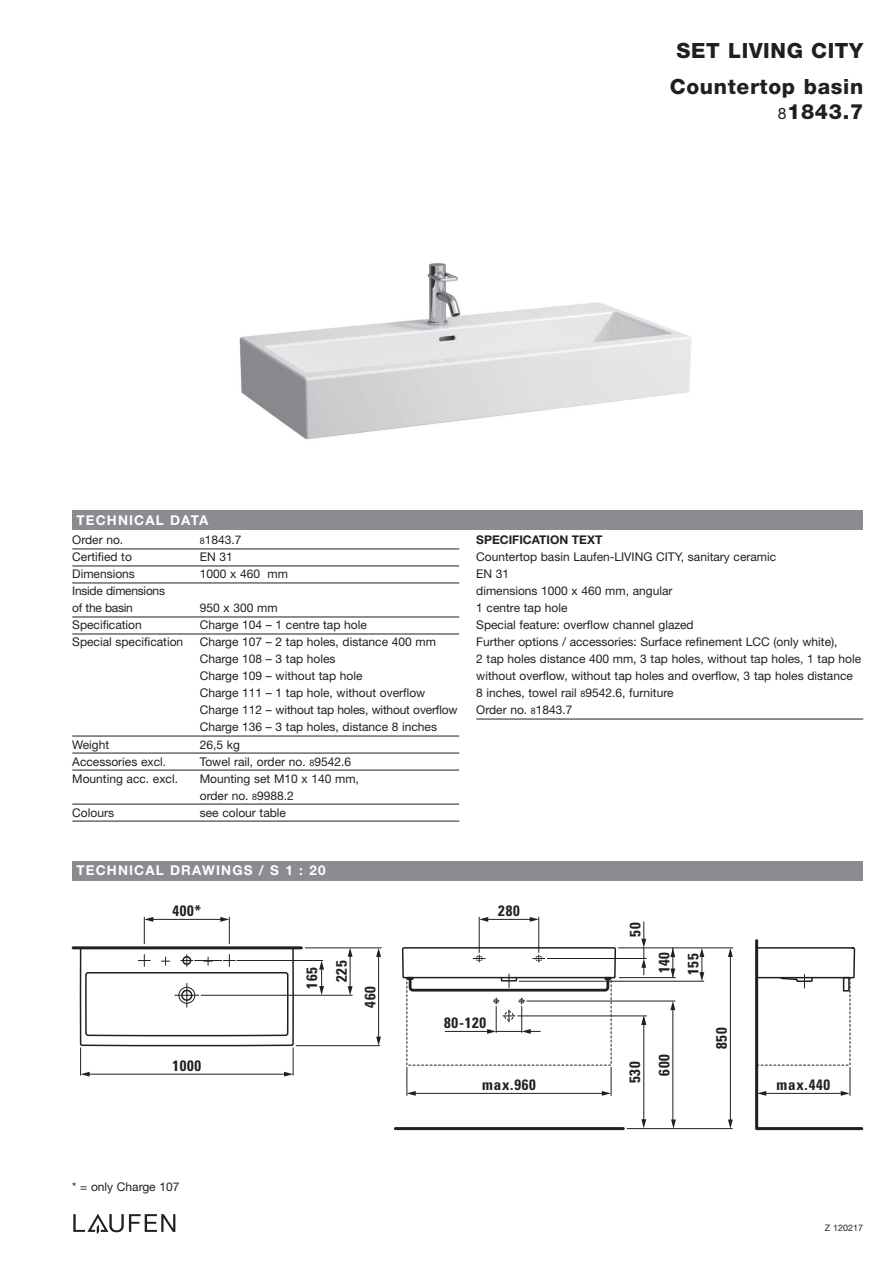
<style>
.page{position:relative;width:893px;height:1263px;background:#fff}
.page>*{position:absolute;margin:0;border:0;box-sizing:border-box;transform-origin:0 0}
.t1{font:800 21px/25.5px "Helvetica Neue";letter-spacing:.03em;color:#231f20;text-align:right}
.t2{font:700 condensed 15px/29.4px "Univers";letter-spacing:.05em;color:#231f20;text-align:center}
.t3{font:700 13.5px "Helvetica Neue";letter-spacing:.085em;color:#fff}
.t4{font:12px/17px "Helvetica Neue";color:#231f20}
.t5{font:12px/17px "Helvetica Neue";letter-spacing:-.02em;color:#231f20}
.t6{font:700 12px "Helvetica Neue";color:#231f20}
.t7{font:9px "Helvetica Neue";color:#231f20}
.s1{font-weight:400;font-size:15.75px}
.s2{font-size:9px}
</style>
<div class="page">
<img style="left:294px;top:263px;width:397px;height:177px">
<hr style="left:73px;top:946px;width:228px;height:3px;background:#231f20">
<hr style="left:395px;top:1127px;width:228px;height:3px;background:#231f20">
<svg style="left:80px;top:331px;width:214px;height:716px"></svg>
<svg style="left:401px;top:803px;width:216px;height:328px"></svg>
<svg style="left:80px;top:1048px;width:10px;height:28px"></svg>
<svg style="left:284px;top:1048px;width:10px;height:28px"></svg>
<hr style="left:89px;top:1074px;width:196px;height:1px;background:#231f20">
<hr style="left:296px;top:1045px;width:84px;height:1px;background:#231f20">
<svg style="left:376px;top:948px;width:5px;height:9px"></svg>
<svg style="left:376px;top:1036px;width:5px;height:10px"></svg>
<hr style="left:378px;top:956px;width:1px;height:81px;background:#231f20">
<hr style="left:201px;top:995px;width:151px;height:1px;background:#231f20">
<svg style="left:348px;top:986px;width:5px;height:9px"></svg>
<svg style="left:348px;top:948px;width:5px;height:9px"></svg>
<hr style="left:350px;top:956px;width:1px;height:34px;background:#231f20">
<hr style="left:305px;top:947px;width:76px;height:1px;background:#231f20">
<hr style="left:237px;top:960px;width:86px;height:1px;background:#231f20">
<svg style="left:84px;top:954px;width:205px;height:83px"></svg>
<svg style="left:319px;top:960px;width:5px;height:35px"></svg>
<svg style="left:406px;top:917px;width:458px;height:214px"></svg>
<hr style="left:766px;top:1093px;width:75px;height:1px;background:#231f20">
<svg style="left:144px;top:917px;width:9px;height:27px"></svg>
<svg style="left:220px;top:917px;width:10px;height:27px"></svg>
<hr style="left:153px;top:919px;width:68px;height:1px;background:#231f20">
<svg style="left:73px;top:1214px;width:102px;height:20px"></svg>
<div style="left:72px;top:861px;width:791px;height:19px;background:#8a8c8f"></div>
<div style="left:72px;top:510px;width:791px;height:19px;background:#8a8c8f"></div>
<hr style="left:72px;top:549px;width:387px;height:1px;background:#231f20">
<hr style="left:72px;top:566px;width:387px;height:1px;background:#231f20">
<hr style="left:72px;top:583px;width:387px;height:1px;background:#231f20">
<hr style="left:72px;top:617px;width:387px;height:1px;background:#231f20">
<hr style="left:72px;top:634px;width:387px;height:1px;background:#231f20">
<hr style="left:72px;top:736px;width:387px;height:1px;background:#231f20">
<hr style="left:72px;top:753px;width:387px;height:1px;background:#231f20">
<hr style="left:72px;top:770px;width:387px;height:1px;background:#231f20">
<hr style="left:72px;top:804px;width:387px;height:1px;background:#231f20">
<hr style="left:72px;top:821px;width:387px;height:1px;background:#231f20">
<hr style="left:476px;top:719px;width:387px;height:1px;background:#231f20">
<h1 class="t1" style="left:676px;top:39px;width:188px">SET LIVING CITY</h1>
<h1 class="t1" style="left:670px;top:75px;width:195px">Countertop basin<br><span class="s1">8</span>1843.7</h1>
<p class="t3" style="left:77px;top:515px;width:133px">TECHNICAL DATA</p>
<p class="t4" style="left:72px;top:533px;width:53px">Order no.</p>
<p class="t4" style="left:200px;top:533px;width:43px"><span class="s2">8</span>1843.7</p>
<p class="t4" style="left:72px;top:550px;width:61px">Certified to</p>
<p class="t4" style="left:200px;top:550px;width:35px">EN 31</p>
<p class="t4" style="left:72px;top:567px;width:64px">Dimensions</p>
<p class="t4" style="left:200px;top:567px;width:90px">1000 x 460 mm</p>
<p class="t5" style="left:72px;top:584px;width:94px">Inside dimensions of the basin</p>
<p class="t4" style="left:200px;top:601px;width:79px">950 x 300 mm</p>
<p class="t4" style="left:72px;top:618px;width:71px">Specification</p>
<p class="t4" style="left:200px;top:618px;width:169px">Charge 104 – 1 centre tap hole</p>
<p class="t4" style="left:72px;top:635px;width:112px">Special specification</p>
<p class="t4" style="left:200px;top:635px;width:259px">Charge 107 – 2 tap holes, distance 400 mm Charge 108 – 3 tap holes<br>Charge 109 – without tap hole<br>Charge 111 – 1 tap hole, without overflow Charge 112 – without tap holes, without overflow Charge 136 – 3 tap holes, distance 8 inches</p>
<p class="t4" style="left:72px;top:737px;width:38px">Weight</p>
<p class="t4" style="left:200px;top:737px;width:42px">26,5 kg</p>
<p class="t4" style="left:72px;top:754px;width:95px">Accessories excl.</p>
<p class="t4" style="left:200px;top:754px;width:153px">Towel rail, order no. <span class="s2">8</span>9542.6</p>
<p class="t4" style="left:72px;top:771px;width:107px">Mounting acc. excl.</p>
<p class="t4" style="left:200px;top:771px;width:161px">Mounting set M10 x 140 mm, order no. <span class="s2">8</span>9988.2</p>
<p class="t4" style="left:72px;top:805px;width:43px">Colours</p>
<p class="t4" style="left:200px;top:805px;width:88px">see colour table</p>
<p class="t6" style="left:476px;top:536px;width:128px">SPECIFICATION TEXT</p>
<p class="t4" style="left:476px;top:550px;width:386px">Countertop basin Laufen-LIVING CITY, sanitary ceramic<br>EN 31<br>dimensions 1000 x 460 mm, angular<br>1 centre tap hole<br>Special feature: overflow channel glazed<br>Further options / accessories: Surface refinement LCC (only white),<br>2 tap holes distance 400 mm, 3 tap holes, without tap holes, 1 tap hole without overflow, without tap holes and overflow, 3 tap holes distance 8 inches, towel rail <span class="s2">8</span>9542.6, furniture<br>Order no. <span class="s2">8</span>1843.7</p>
<p class="t3" style="left:77px;top:866px;width:251px">TECHNICAL DRAWINGS / S 1 : 20</p>
<p class="t2" style="left:172px;top:897px;width:30px">400*</p>
<p class="t2" style="left:299px;top:989px;width:23px;rotate:-90deg">165</p>
<p class="t2" style="left:328px;top:982px;width:23px;rotate:-90deg">225</p>
<p class="t2" style="left:357px;top:1007px;width:23px;rotate:-90deg">460</p>
<p class="t2" style="left:498px;top:897px;width:23px">280</p>
<p class="t2" style="left:622px;top:937px;width:16px;rotate:-90deg">50</p>
<p class="t2" style="left:651px;top:973px;width:23px;rotate:-90deg">140</p>
<p class="t2" style="left:680px;top:975px;width:23px;rotate:-90deg">155</p>
<p class="t2" style="left:172px;top:1052px;width:30px">1000</p>
<p class="t4" style="left:72px;top:1179px;width:109px">* = only Charge 107</p>
<p class="t2" style="left:444px;top:1010px;width:44px">80-120</p>
<p class="t2" style="left:708px;top:1049px;width:23px;rotate:-90deg">850</p>
<p class="t2" style="left:622px;top:1083px;width:30px;rotate:-90deg">530<br>600</p>
<p class="t2" style="left:482px;top:1071px;width:55px">max.960</p>
<p class="t2" style="left:776px;top:1071px;width:55px">max.440</p>
<p class="t7" style="left:825px;top:1224px;width:40px">Z 120217</p>
</div>
